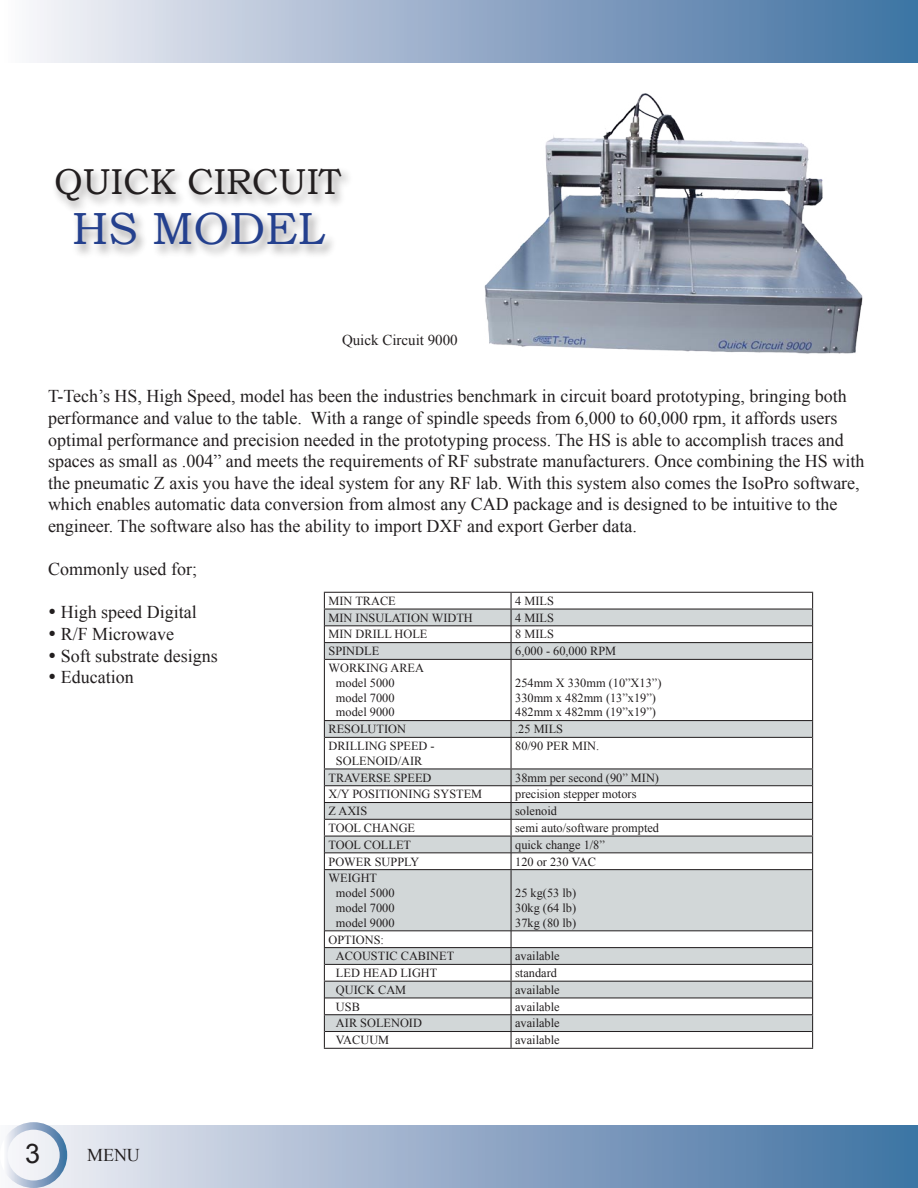
<style>
.page{position:relative;width:918px;height:1188px;background:#fff}
.page>*{position:absolute;margin:0;border:0;box-sizing:border-box;transform-origin:0 0}
.t1{font:45px "Bookman Old Style";color:#24408e}
.t2{font:36px "Bookman Old Style";color:#221e1f}
.t3{font:27px "Arial";color:#221e1f}
.t4{font:18px/21.6px "Times New Roman";color:#221e1f}
.t5{font:15px "Times New Roman";color:#221e1f}
.t6{font:12.3px/14.9px "Times New Roman";color:#221e1f}
</style>
<div class="page">
<div style="left:0;top:1125px;width:918px;height:63px;background:linear-gradient(to right,#f2eef5,#3d6fa0)"></div>
<div style="left:0;top:0;width:918px;height:63px;background:linear-gradient(to right,#f8f3f8,#3c6da0)"></div>
<div style="left:0;top:1122px;width:67px;height:66px;border:8px solid #fff;border-radius:50%"></div>
<div style="left:51px;top:166px;width:304px;height:50px;background:#221e1f;opacity:.5"></div>
<div style="left:70px;top:209px;width:268px;height:51px;background:#221e1f;opacity:.5"></div>
<img style="left:484px;top:93px;width:379px;height:261px">
<svg style="left:325px;top:610px;width:487px;height:421px;fill:#d2d7d8"></svg>
<hr style="left:324px;top:592px;width:187px;height:1px;background:#221e1f">
<hr style="left:511px;top:592px;width:302px;height:1px;background:#221e1f">
<hr style="left:324px;top:609px;width:187px;height:1px;background:#221e1f">
<hr style="left:511px;top:609px;width:302px;height:1px;background:#221e1f">
<hr style="left:324px;top:642px;width:187px;height:1px;background:#221e1f">
<svg style="left:324px;top:593px;width:1px;height:66px"></svg>
<hr style="left:511px;top:642px;width:302px;height:1px;background:#221e1f">
<svg style="left:511px;top:593px;width:1px;height:66px"></svg>
<svg style="left:812px;top:593px;width:1px;height:66px"></svg>
<hr style="left:511px;top:660px;width:1px;height:60px;background:#221e1f">
<hr style="left:324px;top:720px;width:187px;height:1px;background:#221e1f">
<svg style="left:324px;top:721px;width:1px;height:16px"></svg>
<hr style="left:511px;top:720px;width:302px;height:1px;background:#221e1f">
<svg style="left:511px;top:721px;width:1px;height:16px"></svg>
<svg style="left:812px;top:721px;width:1px;height:16px"></svg>
<hr style="left:324px;top:737px;width:1px;height:31px;background:#221e1f">
<hr style="left:511px;top:737px;width:1px;height:31px;background:#221e1f">
<hr style="left:812px;top:737px;width:1px;height:31px;background:#221e1f">
<hr style="left:324px;top:768px;width:187px;height:1px;background:#221e1f">
<hr style="left:511px;top:768px;width:302px;height:1px;background:#221e1f">
<hr style="left:324px;top:802px;width:187px;height:1px;background:#221e1f">
<hr style="left:511px;top:802px;width:302px;height:1px;background:#221e1f">
<hr style="left:324px;top:836px;width:187px;height:1px;background:#221e1f">
<hr style="left:511px;top:836px;width:302px;height:1px;background:#221e1f">
<svg style="left:324px;top:769px;width:1px;height:100px"></svg>
<svg style="left:511px;top:769px;width:1px;height:100px"></svg>
<svg style="left:812px;top:769px;width:1px;height:100px"></svg>
<hr style="left:324px;top:869px;width:187px;height:1px;background:#221e1f">
<hr style="left:324px;top:870px;width:1px;height:61px;background:#221e1f">
<hr style="left:511px;top:869px;width:302px;height:1px;background:#221e1f">
<hr style="left:511px;top:870px;width:1px;height:61px;background:#221e1f">
<hr style="left:812px;top:870px;width:1px;height:61px;background:#221e1f">
<hr style="left:324px;top:947px;width:187px;height:1px;background:#221e1f">
<hr style="left:511px;top:947px;width:302px;height:1px;background:#221e1f">
<hr style="left:324px;top:981px;width:187px;height:1px;background:#221e1f">
<hr style="left:511px;top:981px;width:302px;height:1px;background:#221e1f">
<hr style="left:324px;top:1014px;width:187px;height:1px;background:#221e1f">
<hr style="left:511px;top:1014px;width:302px;height:1px;background:#221e1f">
<svg style="left:324px;top:931px;width:1px;height:117px"></svg>
<svg style="left:511px;top:932px;width:1px;height:116px"></svg>
<svg style="left:812px;top:931px;width:1px;height:117px"></svg>
<hr style="left:324px;top:1048px;width:187px;height:1px;background:#221e1f">
<hr style="left:511px;top:1048px;width:302px;height:1px;background:#221e1f">
<hr style="left:325px;top:626px;width:186px;height:1px;background:#221e1f">
<hr style="left:511px;top:626px;width:301px;height:1px;background:#221e1f">
<hr style="left:325px;top:659px;width:186px;height:1px;background:#221e1f">
<hr style="left:511px;top:659px;width:301px;height:1px;background:#221e1f">
<hr style="left:325px;top:737px;width:186px;height:1px;background:#221e1f">
<hr style="left:511px;top:737px;width:301px;height:1px;background:#221e1f">
<hr style="left:325px;top:785px;width:186px;height:1px;background:#221e1f">
<hr style="left:511px;top:785px;width:301px;height:1px;background:#221e1f">
<hr style="left:325px;top:819px;width:186px;height:1px;background:#221e1f">
<hr style="left:511px;top:819px;width:301px;height:1px;background:#221e1f">
<hr style="left:325px;top:853px;width:186px;height:1px;background:#221e1f">
<hr style="left:511px;top:853px;width:301px;height:1px;background:#221e1f">
<hr style="left:325px;top:931px;width:186px;height:1px;background:#221e1f">
<hr style="left:511px;top:931px;width:301px;height:1px;background:#221e1f">
<hr style="left:325px;top:964px;width:186px;height:1px;background:#221e1f">
<hr style="left:511px;top:964px;width:301px;height:1px;background:#221e1f">
<hr style="left:325px;top:998px;width:186px;height:1px;background:#221e1f">
<hr style="left:511px;top:998px;width:301px;height:1px;background:#221e1f">
<hr style="left:325px;top:1031px;width:186px;height:1px;background:#221e1f">
<hr style="left:511px;top:1031px;width:301px;height:1px;background:#221e1f">
<hr style="left:324px;top:659px;width:1px;height:61px;background:#221e1f">
<hr style="left:812px;top:659px;width:1px;height:61px;background:#221e1f">
<h2 class="t2" style="left:54px;top:158px;width:289px">QUICK CIRCUIT</h2>
<h1 class="t1" style="left:72px;top:199px;width:254px">HS MODEL</h1>
<p class="t5" style="left:342px;top:329px;width:117px">Quick Circuit 9000</p>
<p class="t4" style="left:48px;top:385px;width:818px">T-Tech’s HS, High Speed, model has been the industries benchmark in circuit board prototyping, bringing both performance and value to the table. With a range of spindle speeds from 6,000 to 60,000 rpm, it affords users optimal performance and precision needed in the prototyping process. The HS is able to accomplish traces and spaces as small as .004” and meets the requirements of RF substrate manufacturers. Once combining the HS with the pneumatic Z axis you have the ideal system for any RF lab. With this system also comes the IsoPro software, which enables automatic data conversion from almost any CAD package and is designed to be intuitive to the engineer. The software also has the ability to import DXF and export Gerber data.</p>
<p class="t4" style="left:48px;top:558px;width:151px">Commonly used for;</p>
<p class="t4" style="left:48px;top:601px;width:150px">• High speed Digital</p>
<p class="t4" style="left:48px;top:623px;width:128px">• R/F Microwave</p>
<p class="t4" style="left:48px;top:645px;width:171px">• Soft substrate designs</p>
<p class="t4" style="left:48px;top:666px;width:87px">• Education</p>
<p class="t6" style="left:328px;top:593px;width:69px">MIN TRACE</p>
<p class="t6" style="left:515px;top:593px;width:40px">4 MILS</p>
<p class="t6" style="left:328px;top:610px;width:146px">MIN INSULATION WIDTH</p>
<p class="t6" style="left:515px;top:610px;width:40px">4 MILS</p>
<p class="t6" style="left:328px;top:627px;width:100px">MIN DRILL HOLE</p>
<p class="t6" style="left:515px;top:627px;width:40px">8 MILS</p>
<p class="t6" style="left:328px;top:644px;width:52px">SPINDLE</p>
<p class="t6" style="left:515px;top:644px;width:103px">6,000 - 60,000 RPM</p>
<p class="t6" style="left:336px;top:660px;width:90px;text-indent:-8px">WORKING AREA model 5000 model 7000 model 9000</p>
<p class="t6" style="left:515px;top:675px;width:148px">254mm X 330mm (10”X13”)<br>330mm x 482mm (13”x19”)<br>482mm x 482mm (19”x19”)</p>
<p class="t6" style="left:328px;top:722px;width:79px">RESOLUTION</p>
<p class="t6" style="left:515px;top:722px;width:49px">.25 MILS</p>
<p class="t6" style="left:328px;top:738px;width:108px;text-align:center">DRILLING SPEED -<br>SOLENOID/AIR</p>
<p class="t6" style="left:515px;top:738px;width:85px">80/90 PER MIN.</p>
<p class="t6" style="left:328px;top:770px;width:104px">TRAVERSE SPEED</p>
<p class="t6" style="left:515px;top:770px;width:145px">38mm per second (90” MIN)</p>
<p class="t6" style="left:328px;top:787px;width:155px">X/Y POSITIONING SYSTEM</p>
<p class="t6" style="left:515px;top:787px;width:123px">precision stepper motors</p>
<p class="t6" style="left:328px;top:803px;width:40px">Z AXIS</p>
<p class="t6" style="left:515px;top:803px;width:43px">solenoid</p>
<p class="t6" style="left:328px;top:820px;width:88px">TOOL CHANGE</p>
<p class="t6" style="left:515px;top:820px;width:145px">semi auto/software prompted</p>
<p class="t6" style="left:328px;top:837px;width:84px">TOOL COLLET</p>
<p class="t6" style="left:515px;top:837px;width:91px">quick change 1/8”</p>
<p class="t6" style="left:328px;top:854px;width:92px">POWER SUPPLY</p>
<p class="t6" style="left:515px;top:854px;width:82px">120 or 230 VAC</p>
<p class="t6" style="left:336px;top:871px;width:60px;text-indent:-8px">WEIGHT model 5000 model 7000 model 9000</p>
<p class="t6" style="left:515px;top:885px;width:63px;text-align:justify">25 kg(53 lb)<br>30kg (64 lb)<br>37kg (80 lb)</p>
<p class="t6" style="left:336px;top:931px;width:120px;line-height:16.8px;text-indent:-8px">OPTIONS:<br>ACOUSTIC CABINET</p>
<p class="t6" style="left:515px;top:949px;width:46px">available</p>
<h3 class="t3" style="left:25px;top:1136px;width:17px">3</h3>
<p class="t4" style="left:87px;top:1144px;width:54px">MENU</p>
<p class="t6" style="left:336px;top:965px;width:103px">LED HEAD LIGHT</p>
<p class="t6" style="left:515px;top:965px;width:43px">standard</p>
<p class="t6" style="left:336px;top:982px;width:72px">QUICK CAM</p>
<p class="t6" style="left:515px;top:982px;width:46px">available</p>
<p class="t6" style="left:336px;top:999px;width:25px">USB</p>
<p class="t6" style="left:515px;top:999px;width:46px">available</p>
<p class="t6" style="left:336px;top:1016px;width:88px">AIR SOLENOID</p>
<p class="t6" style="left:515px;top:1016px;width:46px">available</p>
<p class="t6" style="left:336px;top:1032px;width:55px">VACUUM</p>
<p class="t6" style="left:515px;top:1032px;width:46px">available</p>
</div>
